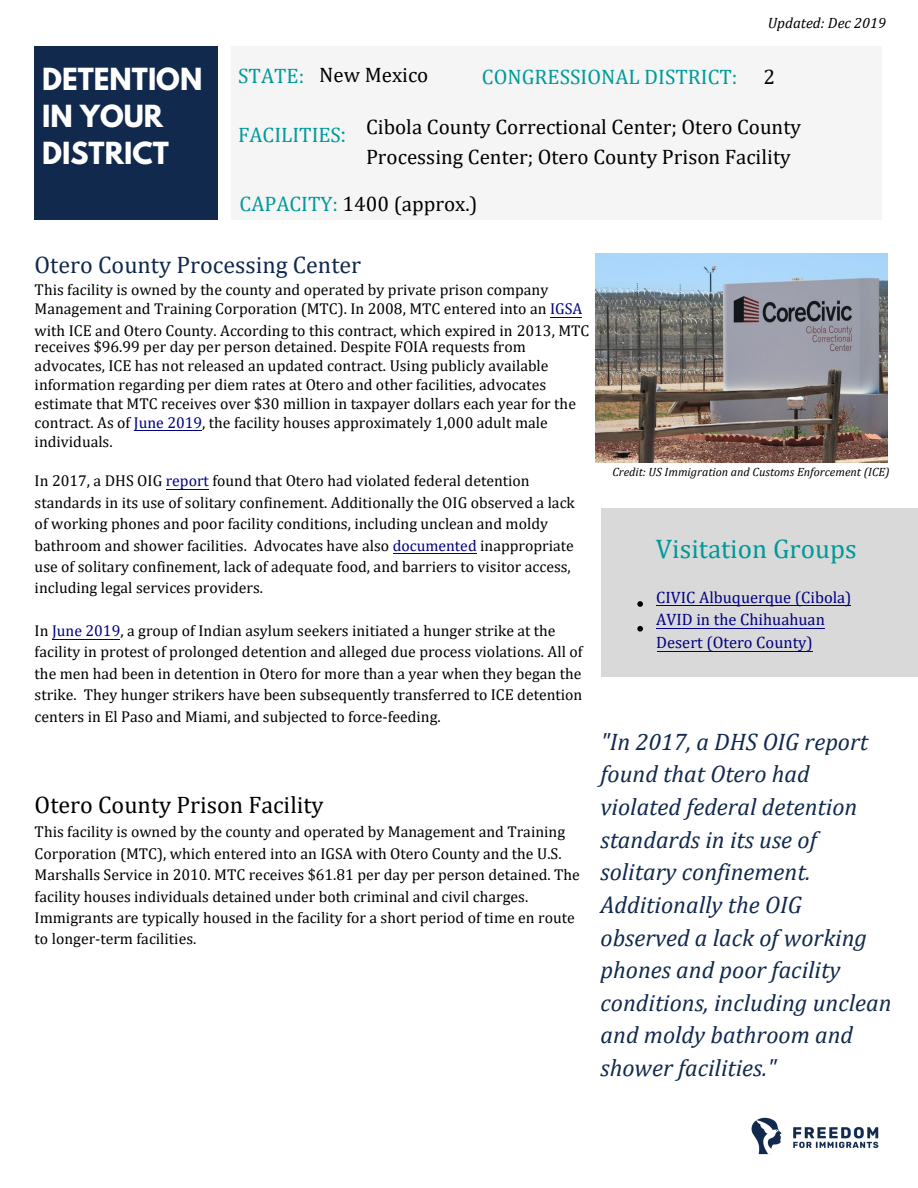
<style>
.page{position:relative;width:918px;height:1188px;background:#fff}
.page>*{position:absolute;margin:0;border:0;box-sizing:border-box;transform-origin:0 0}
.t1{font:700 27px/37.2px "League Spartan";color:#fff}
.t2{font:27px "Cambria";color:#099}
.t3{font:italic 24px/32.7px "Cambria";color:#11294d}
.t4{font:24px "Cambria";color:#11294d}
.t5{font:24px "Cambria";color:#000}
.t6{font:21px/29.2px "Cambria";color:#000}
.t7{font:21px "Cambria";color:#099}
.t8{font:16.5px/22.6px "Cambria";color:#000080}
.t9{font:15.75px/21.3px "Cambria";color:#000}
.t10{font:italic 15px "Cambria";color:#000}
.t11{font:italic 12px "Cambria";color:#000}
.s1{color:#000}
.s2{font-family:"Aleo"}
.s3{color:#099}
.s4{color:#000080}
</style>
<div class="page">
<div style="left:35px;top:47px;width:183px;height:173px;background:#11294d"></div>
<div style="left:231px;top:47px;width:651px;height:173px;background:#f5f5f5"></div>
<hr style="left:52px;top:639px;width:68px;height:1px;background:#000080">
<hr style="left:393px;top:553px;width:83px;height:1px;background:#000080">
<hr style="left:166px;top:489px;width:43px;height:1px;background:#000080">
<hr style="left:134px;top:430px;width:68px;height:1px;background:#000080">
<hr style="left:550px;top:317px;width:32px;height:1px;background:#000080">
<img style="left:751px;top:1118px;width:128px;height:37px">
<div style="left:601px;top:508px;width:317px;height:169px;background:#d9d9d9"></div>
<svg style="left:637px;top:601px;width:6px;height:6px"></svg>
<svg style="left:637px;top:626px;width:6px;height:6px"></svg>
<hr style="left:657px;top:651px;width:156px;height:1px;background:#000080">
<hr style="left:657px;top:628px;width:168px;height:1px;background:#000080">
<hr style="left:657px;top:606px;width:194px;height:1px;background:#000080">
<img style="left:595px;top:254px;width:293px;height:208px">
<p class="t10" style="left:768px;top:12px;width:120px">Updated: Dec 2019</p>
<h1 class="t1" style="left:42px;top:64px;width:162px">DETENTION<br>IN YOUR<br>DISTRICT</h1>
<h3 class="t7" style="left:238px;top:64px;width:68px">STATE:</h3>
<h3 class="t6" style="left:319px;top:60px;width:111px">New Mexico</h3>
<h3 class="t7" style="left:482px;top:65px;width:295px">CONGRESSIONAL DISTRICT: <span class="s1">2</span></h3>
<h3 class="t6" style="left:366px;top:112px;width:437px">Cibola County Correctional Center; Otero County<br>Processing Center; Otero County Prison Facility</h3>
<h3 class="t7" style="left:238px;top:123px;width:109px">FACILITIES<span class="s2">:</span></h3>
<h3 class="t6" style="left:240px;top:189px;width:240px"><span class="s3">CAPACITY:</span> 1400 (approx.)</h3>
<h2 class="t4" style="left:35px;top:251px;width:328px">Otero County Processing Center</h2>
<p class="t9" style="left:35px;top:280px;width:549px;line-height:18.9px">This facility is owned by the county and operated by private prison company<br>Management and Training Corporation (MTC). In 2008, MTC entered into an <span class="s4">IGSA</span></p>
<p class="t9" style="left:35px;top:322px;width:556px;line-height:16.5px">with ICE and Otero County. According to this contract, which expired in 2013, MTC receives $96.99 per day per person detained. Despite FOIA requests from</p>
<p class="t9" style="left:35px;top:356px;width:543px;line-height:18.9px">advocates, ICE has not released an updated contract. Using publicly available information regarding per diem rates at Otero and other facilities, advocates estimate that MTC receives over $30 million in taxpayer dollars each year for the contract. As of <span class="s4">June 2019</span>, the facility houses approximately 1,000 adult male individuals.</p>
<p class="t9" style="left:35px;top:470px;width:542px">In 2017, a DHS OIG <span class="s4">report</span> found that Otero had violated federal detention standards in its use of solitary confinement. Additionally the OIG observed a lack of working phones and poor facility conditions, including unclean and moldy bathroom and shower facilities. Advocates have also <span class="s4">documented</span> inappropriate use of solitary confinement, lack of adequate food, and barriers to visitor access, including legal services providers.</p>
<p class="t9" style="left:35px;top:620px;width:549px">In <span class="s4">June 2019</span>, a group of Indian asylum seekers initiated a hunger strike at the facility in protest of prolonged detention and alleged due process violations. All of the men had been in detention in Otero for more than a year when they began the strike. They hunger strikers have been subsequently transferred to ICE detention centers in El Paso and Miami, and subjected to force-feeding.</p>
<h2 class="t5" style="left:35px;top:790px;width:291px">Otero County Prison Facility</h2>
<p class="t9" style="left:35px;top:821px;width:547px">This facility is owned by the county and operated by Management and Training Corporation (MTC), which entered into an IGSA with Otero County and the U.S.<br>Marshalls Service in 2010. MTC receives $61.81 per day per person detained. The facility houses individuals detained under both criminal and civil charges.<br>Immigrants are typically housed in the facility for a short period of time en route to longer-term facilities.</p>
<p class="t11" style="left:612px;top:464px;width:279px">Credit: US Immigration and Customs Enforcement (ICE)</p>
<h1 class="t2" style="left:656px;top:533px;width:202px">Visitation Groups</h1>
<p class="t8" style="left:656px;top:586px;width:197px">CIVIC Albuquerque (Cibola)<br>AVID in the Chihuahuan<br>Desert (Otero County)</p>
<p class="t3" style="left:601px;top:724px;width:293px">"In 2017, a DHS OIG report found that Otero had violated federal detention standards in its use of solitary confinement.<br>Additionally the OIG observed a lack of working phones and poor facility conditions, including unclean and moldy bathroom and shower facilities."</p>
</div>
